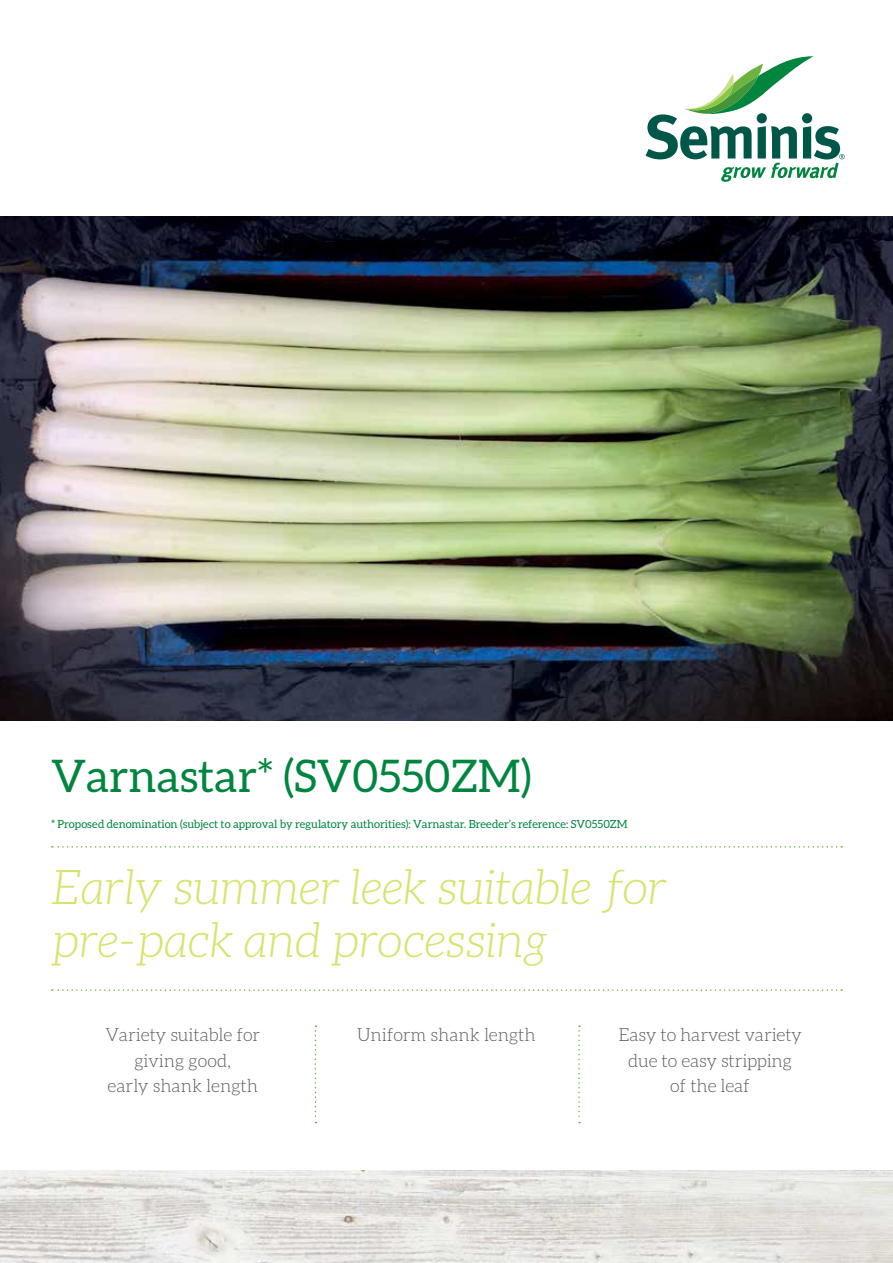
<style>
.page{position:relative;width:893px;height:1263px;background:#fff}
.page>*{position:absolute;margin:0;border:0;box-sizing:border-box;transform-origin:0 0}
.t1{font:italic 300 48px/52.5px "Aleo";color:#d8e36e}
.t2{font:45px "Aleo";color:#00853f}
.t3{font:300 18px/25.5px "Aleo";letter-spacing:-.005em;color:#58595b;text-align:center}
.t4{font:11.25px "Aleo";color:#00853f}
</style>
<div class="page">
<img style="left:0;top:1170px;width:893px;height:93px">
<svg style="left:645px;top:56px;width:200px;height:126px"></svg>
<img style="left:0;top:216px;width:893px;height:504px">
<svg style="left:52px;top:846px;width:790px;height:2px"></svg>
<svg style="left:315px;top:1025px;width:1px;height:98px"></svg>
<svg style="left:578px;top:1025px;width:2px;height:98px"></svg>
<svg style="left:52px;top:989px;width:790px;height:2px"></svg>
<h2 class="t2" style="left:51px;top:751px;width:482px">Varnastar* (SV0550ZM)</h2>
<p class="t4" style="left:51px;top:818px;width:578px">* Proposed denomination (subject to approval by regulatory authorities): Varnastar. Breeder’s reference: SV0550ZM</p>
<h1 class="t1" style="left:51px;top:861px;width:618px">Early summer leek suitable for pre-pack and processing</h1>
<p class="t3" style="left:105px;top:1022px;width:156px">Variety suitable for giving good,<br>early shank length</p>
<p class="t3" style="left:357px;top:1022px;width:180px">Uniform shank length</p>
<p class="t3" style="left:618px;top:1022px;width:185px">Easy to harvest variety due to easy stripping of the leaf</p>
</div>
